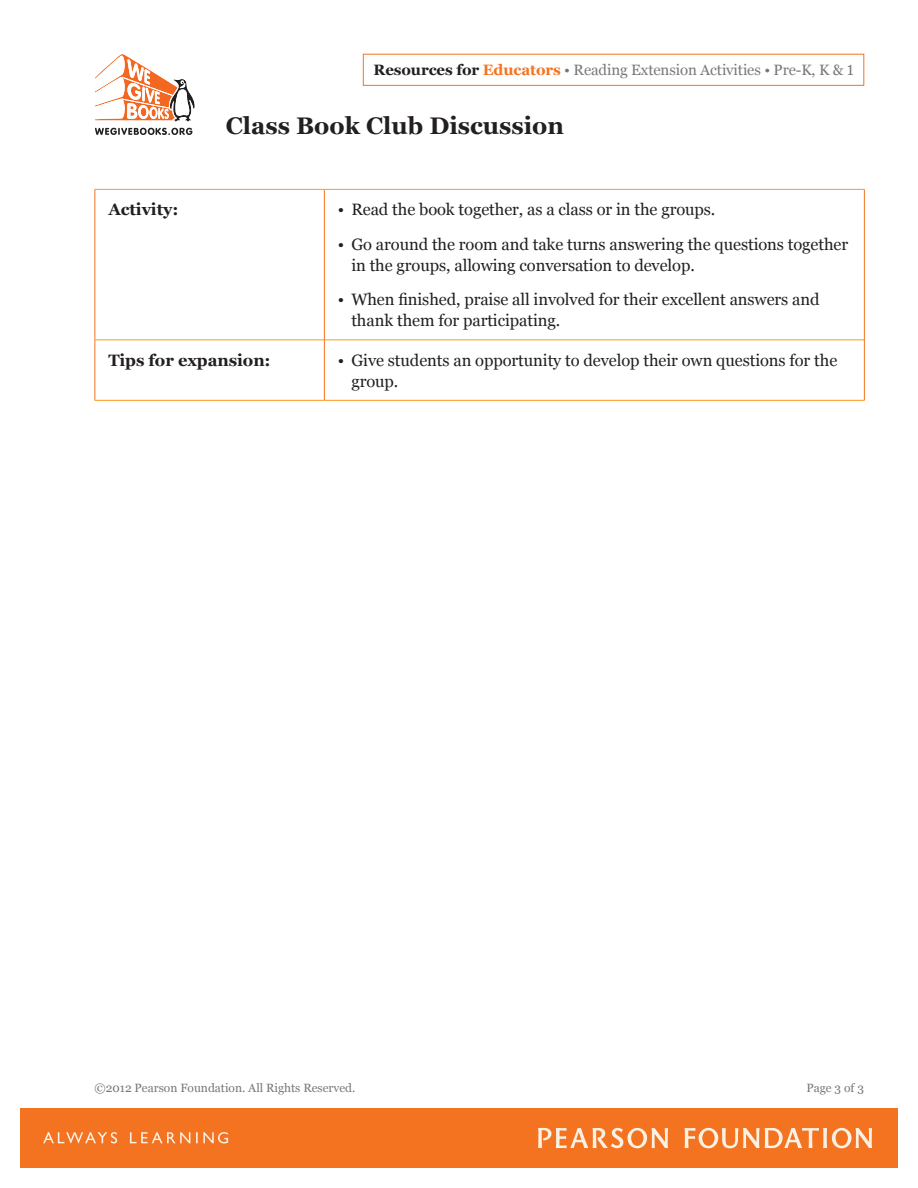
<style>
.page{position:relative;width:918px;height:1188px;background:#fff}
.page>*{position:absolute;margin:0;border:0;box-sizing:border-box;transform-origin:0 0}
.Heading_-_2nd_page{font:700 24px "Georgia";color:#231f20}
.t1{font:16.5px/21px "Georgia";letter-spacing:-.005em;color:#231f20}
.body_BOLD{font:700 16.5px "Georgia";letter-spacing:-.005em;color:#231f20}
.t2{font:15px "Georgia";letter-spacing:-.005em;color:#76787b}
.t3{font:12px "Georgia";color:#76787b}
.s1{font-weight:700;color:#231f20}
.s2{font-weight:700;color:#f47321}
.s3{font-size:18.75px}
</style>
<div class="page">
<div style="left:20px;top:1108px;width:878px;height:60px;background:#f47321"></div>
<svg style="left:43px;top:1132px;width:185px;height:11px"></svg>
<svg style="left:685px;top:1128px;width:187px;height:20px"></svg>
<svg style="left:538px;top:1128px;width:130px;height:20px"></svg>
<div style="left:363px;top:54px;width:501px;height:32px;border:1px solid #f47321"></div>
<svg style="left:95px;top:54px;width:100px;height:81px"></svg>
<hr style="left:94px;top:189px;width:230px;height:1px;background:#f89a1c">
<hr style="left:324px;top:189px;width:541px;height:1px;background:#f89a1c">
<hr style="left:95px;top:339px;width:229px;height:1px;background:#f89a1c">
<hr style="left:325px;top:339px;width:539px;height:1px;background:#f89a1c">
<hr style="left:94px;top:400px;width:230px;height:1px;background:#f89a1c">
<hr style="left:324px;top:400px;width:541px;height:1px;background:#f89a1c">
<hr style="left:94px;top:190px;width:1px;height:150px;background:#f47321">
<hr style="left:324px;top:190px;width:1px;height:150px;background:#f47321">
<hr style="left:864px;top:190px;width:1px;height:150px;background:#f47321">
<hr style="left:94px;top:340px;width:1px;height:60px;background:#f47321">
<hr style="left:324px;top:340px;width:1px;height:60px;background:#f47321">
<hr style="left:864px;top:340px;width:1px;height:60px;background:#f47321">
<p class="t2" style="left:374px;top:61px;width:481px"><span class="s1">Resources for</span> <span class="s2">Educators</span> • Reading Extension Activities • Pre-K, K &amp; <span class="s3">1</span></p>
<p class="Heading_-_2nd_page" style="left:226px;top:110px;width:340px">Class Book Club Discussion</p>
<p class="body_BOLD" style="left:108px;top:199px;width:72px">Activity:</p>
<p class="t1" style="left:338px;top:200px;width:379px">• Read the book together, as a class or in the groups.</p>
<p class="t1" style="left:351px;top:234px;width:498px;text-indent:-14px">• Go around the room and take turns answering the questions together in the groups, allowing conversation to develop.</p>
<p class="t1" style="left:351px;top:290px;width:470px;text-indent:-14px">• When finished, praise all involved for their excellent answers and thank them for participating.</p>
<p class="body_BOLD" style="left:108px;top:350px;width:164px">Tips for expansion:</p>
<p class="t1" style="left:351px;top:350px;width:487px;text-indent:-14px">• Give students an opportunity to develop their own questions for the group.</p>
<p class="t3" style="left:94px;top:1081px;width:262px">©2012 Pearson Foundation. All Rights Reserved.</p>
<p class="t3" style="left:806px;top:1081px;width:59px">Page 3 of 3</p>
</div>
